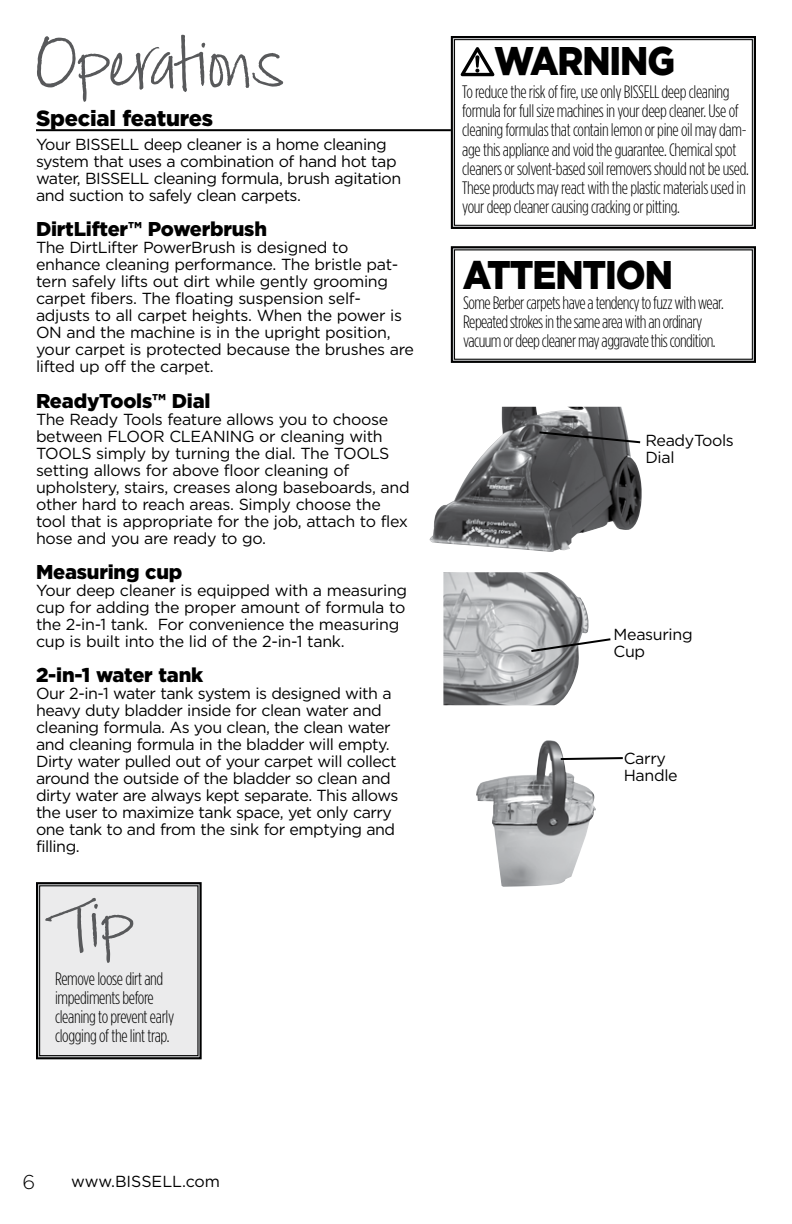
<style>
.page{position:relative;width:792px;height:1224px;background:#fff}
.page>*{position:absolute;margin:0;border:0;box-sizing:border-box;transform-origin:0 0}
.t1{font:72px "Jackie Sue BF";color:#58595b}
.t2{font:900 40px "Gotham";letter-spacing:-.03em;color:#000;scale:.9 1}
.t3{font:900 22px "Gotham";letter-spacing:-.01em;color:#000}
.t4{font:900 20px "Gotham";letter-spacing:-.01em;color:#000}
.t5{font:300 20px "Gotham";color:#000}
.t6{font:300 18px/19px "Gotham Condensed";letter-spacing:-.02em;color:#000}
.t7{font:16px/17px "Gotham";letter-spacing:-.02em;color:#000}
.t8{font:16px "Gotham";color:#000}
</style>
<div class="page">
<img style="left:429px;top:407px;width:213px;height:145px">
<hr style="left:36px;top:129px;width:720px;height:2px;background:#000">
<svg style="left:450px;top:246px;width:306px;height:117px"></svg>
<div style="left:454px;top:250px;width:299px;height:110px;border:1px solid #000"></div>
<svg style="left:450px;top:36px;width:306px;height:193px"></svg>
<div style="left:454px;top:39px;width:299px;height:187px;border:1px solid #000"></div>
<svg style="left:461px;top:47px;width:33px;height:29px"></svg>
<img style="left:476px;top:740px;width:120px;height:147px">
<img style="left:443px;top:572px;width:146px;height:133px">
<svg style="left:559px;top:756px;width:64px;height:5px"></svg>
<svg style="left:529px;top:637px;width:82px;height:16px"></svg>
<svg style="left:537px;top:430px;width:105px;height:14px"></svg>
<svg style="left:36px;top:882px;width:166px;height:178px;background:#dcdcdd"></svg>
<div style="left:39px;top:886px;width:159px;height:170px;border:1px solid #000"></div>
<h1 class="t1" style="left:36px;top:21px;width:249px">Operations</h1>
<h3 class="t3" style="left:36px;top:103px;width:179px">Special features</h3>
<p class="t7" style="left:36px;top:135px;width:367px">Your BISSELL deep cleaner is a home cleaning system that uses a combination of hand hot tap water, BISSELL cleaning formula, brush agitation and suction to safely clean carpets.</p>
<p class="t4" style="left:36px;top:215px;width:233px">DirtLifter™ Powerbrush</p>
<p class="t7" style="left:36px;top:239px;width:379px">The DirtLifter PowerBrush is designed to enhance cleaning performance. The bristle pat&shy;tern safely lifts out dirt while gently grooming carpet fibers. The floating suspension self&shy;adjusts to all carpet heights. When the power is ON and the machine is in the upright position, your carpet is protected because the brushes are lifted up off the carpet.</p>
<p class="t4" style="left:36px;top:387px;width:176px">ReadyTools™ Dial</p>
<p class="t7" style="left:36px;top:410px;width:375px">The Ready Tools feature allows you to choose between FLOOR CLEANING or cleaning with TOOLS simply by turning the dial. The TOOLS setting allows for above floor cleaning of upholstery, stairs, creases along baseboards, and other hard to reach areas. Simply choose the tool that is appropriate for the job, attach to flex hose and you are ready to go.</p>
<p class="t4" style="left:36px;top:558px;width:148px">Measuring cup</p>
<p class="t7" style="left:36px;top:581px;width:373px">Your deep cleaner is equipped with a measuring cup for adding the proper amount of formula to the 2-in-1 tank. For convenience the measuring cup is built into the lid of the 2-in-1 tank.</p>
<p class="t4" style="left:36px;top:662px;width:169px">2-in-1 water tank</p>
<p class="t7" style="left:36px;top:685px;width:364px">Our 2-in-1 water tank system is designed with a heavy duty bladder inside for clean water and cleaning formula. As you clean, the clean water and cleaning formula in the bladder will empty.<br>Dirty water pulled out of your carpet will collect around the outside of the bladder so clean and dirty water are always kept separate. This allows the user to maximize tank space, yet only carry one tank to and from the sink for emptying and filling.</p>
<h1 class="t1" style="left:55px;top:882px;width:82px">Tip</h1>
<p class="t6" style="left:55px;top:969px;width:121px">Remove loose dirt and impediments before cleaning to prevent early clogging of the lint trap.</p>
<h2 class="t2" style="left:494px;top:33px;width:203px">WARNING</h2>
<p class="t6" style="left:462px;top:83px;width:288px">To reduce the risk of fire, use only BISSELL deep cleaning formula for full size machines in your deep cleaner. Use of cleaning formulas that contain lemon or pine oil may dam&shy;age this appliance and void the guarantee. Chemical spot cleaners or solvent-based soil removers should not be used.<br>These products may react with the plastic materials used in your deep cleaner causing cracking or pitting.</p>
<h2 class="t2" style="left:463px;top:247px;width:235px">ATTENTION</h2>
<p class="t6" style="left:463px;top:293px;width:262px">Some Berber carpets have a tendency to fuzz with wear.<br>Repeated strokes in the same area with an ordinary vacuum or deep cleaner may aggravate this condition.</p>
<p class="t7" style="left:645px;top:432px;width:90px">ReadyTools<br>Dial</p>
<p class="t7" style="left:614px;top:626px;width:81px">Measuring<br>Cup</p>
<p class="t7" style="left:624px;top:749px;width:55px">Carry<br>Handle</p>
<p class="t5" style="left:22px;top:1169px;width:14px">6</p>
<p class="t8" style="left:71px;top:1171px;width:150px">www.BISSELL.com</p>
</div>
